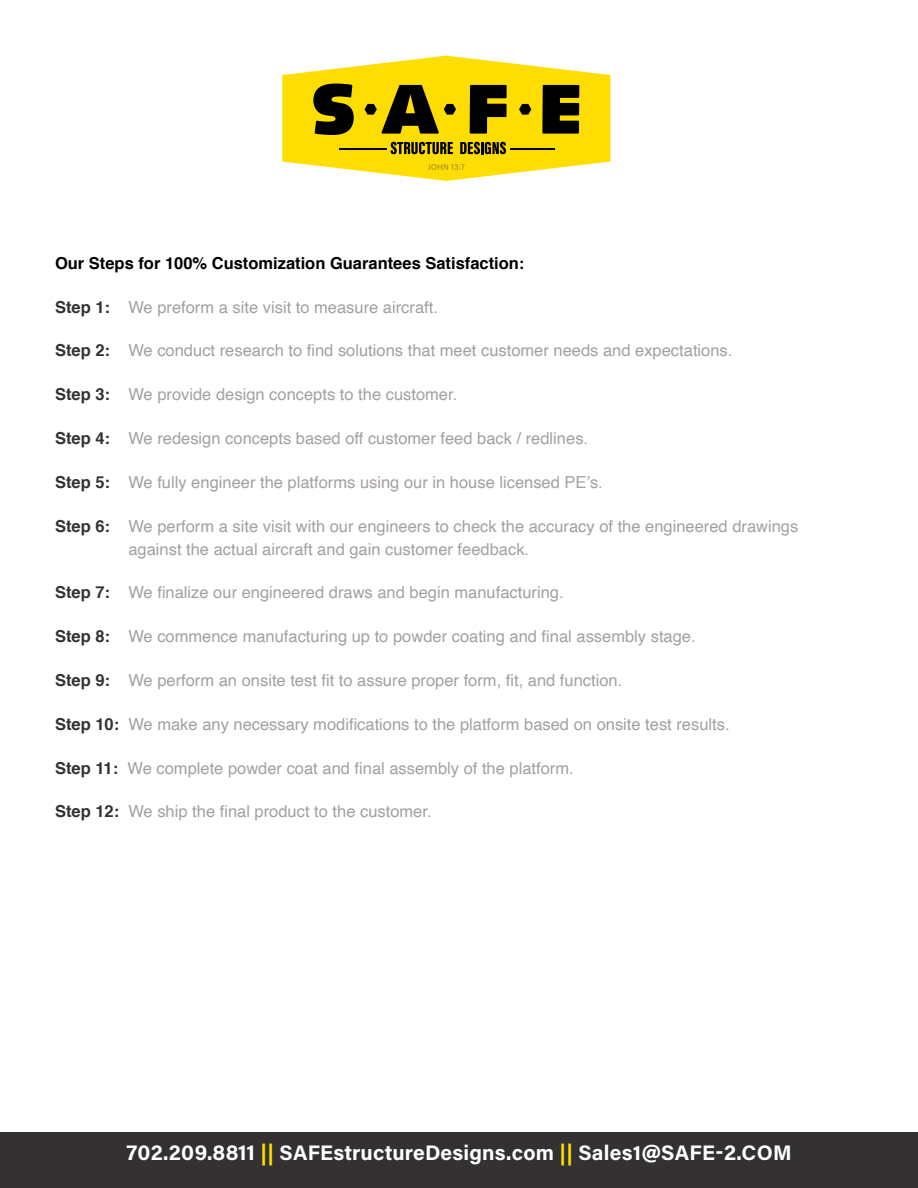
<style>
.page{position:relative;width:918px;height:1188px;background:#fff}
.page>*{position:absolute;margin:0;border:0;box-sizing:border-box;transform-origin:0 0}
.t1{font:700 21px "Acumin Pro";letter-spacing:.01em;color:#fff}
.t2{font:16.5px/22.8px "Helvetica";color:#a4a09f}
.t3{font:700 16.5px "Helvetica";color:#000}
.s1{font-weight:700;color:#343132}
.s2{color:#fedd03}
</style>
<div class="page">
<div style="left:0;top:1133px;width:918px;height:55px;background:#343132"></div>
<svg style="left:282px;top:56px;width:328px;height:125px;background:#cfb929"></svg>
<p class="t3" style="left:55px;top:250px;width:471px">Our Steps for 100% Customization Guarantees Satisfaction:</p>
<p class="t2" style="left:55px;top:296px;width:384px"><span class="s1">Step 1:</span> We preform a site visit to measure aircraft.</p>
<p class="t2" style="left:55px;top:340px;width:679px"><span class="s1">Step 2:</span> We conduct research to find solutions that meet customer needs and expectations.</p>
<p class="t2" style="left:55px;top:384px;width:404px"><span class="s1">Step 3:</span> We provide design concepts to the customer.</p>
<p class="t2" style="left:55px;top:427px;width:535px"><span class="s1">Step 4:</span> We redesign concepts based off customer feed back / redlines.</p>
<p class="t2" style="left:55px;top:471px;width:549px"><span class="s1">Step 5:</span> We fully engineer the platforms using our in house licensed PE’s.</p>
<p class="t2" style="left:128px;top:515px;width:672px;text-indent:-73px"><span class="s1">Step 6:</span> We perform a site visit with our engineers to check the accuracy of the engineered drawings against the actual aircraft and gain customer feedback.</p>
<p class="t2" style="left:55px;top:582px;width:510px"><span class="s1">Step 7:</span> We finalize our engineered draws and begin manufacturing.</p>
<p class="t2" style="left:55px;top:625px;width:642px"><span class="s1">Step 8:</span> We commence manufacturing up to powder coating and final assembly stage.</p>
<p class="t2" style="left:55px;top:669px;width:569px"><span class="s1">Step 9:</span> We perform an onsite test fit to assure proper form, fit, and function.</p>
<p class="t2" style="left:55px;top:713px;width:676px"><span class="s1">Step 10:</span> We make any necessary modifications to the platform based on onsite test results.</p>
<p class="t2" style="left:55px;top:757px;width:520px"><span class="s1">Step 11:</span> We complete powder coat and final assembly of the platform.</p>
<p class="t2" style="left:55px;top:801px;width:378px"><span class="s1">Step 12:</span> We ship the final product to the customer.</p>
<p class="t1" style="left:126px;top:1138px;width:667px">702.209.8811 <span class="s2">||</span> SAFEstructureDesigns.com <span class="s2">||</span> Sales1@SAFE-2.COM</p>
</div>
